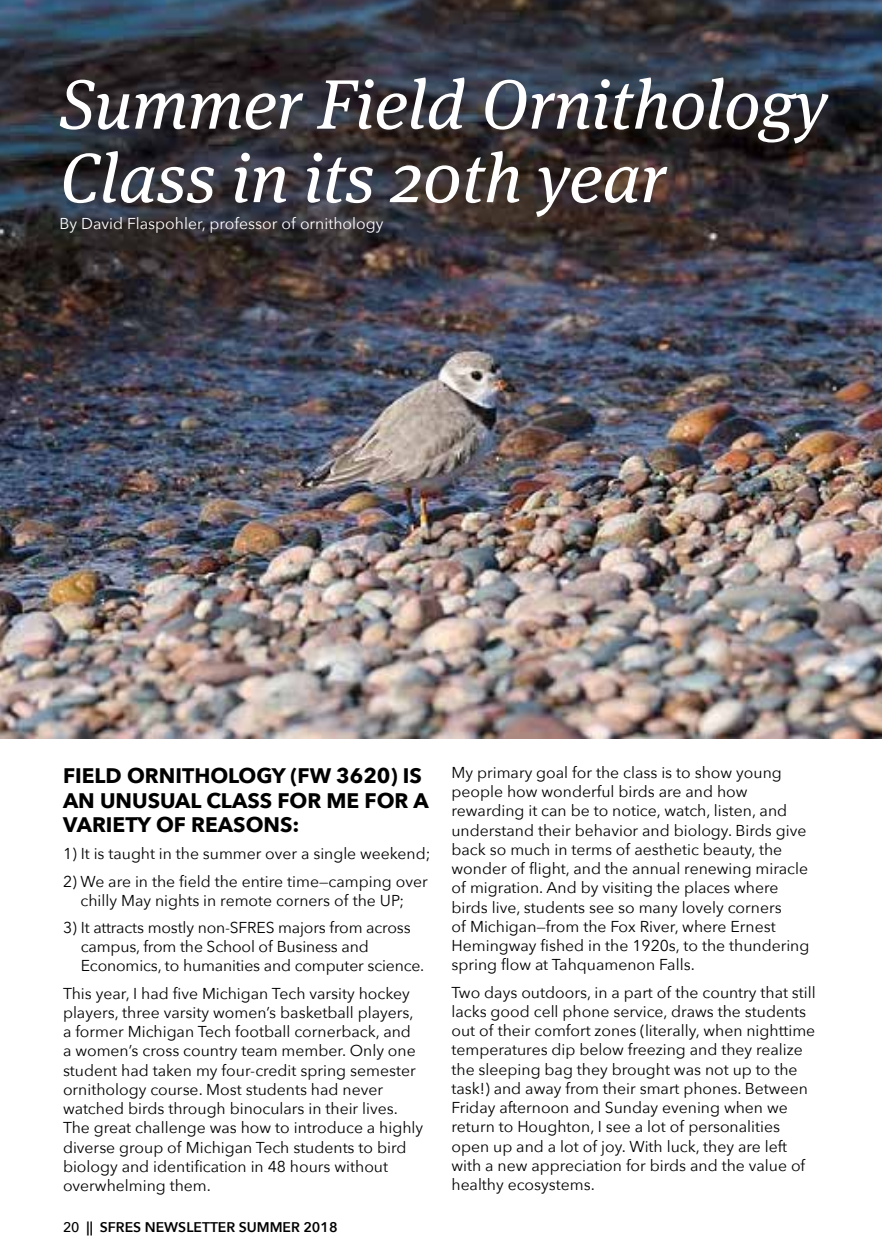
<style>
.page{position:relative;width:882px;height:1260px;background:#fff}
.page>*{position:absolute;margin:0;border:0;box-sizing:border-box;transform-origin:0 0}
.t1{font:italic 70px/73.5px "Meta Serif Pro";color:#fff}
.t2{font:700 21px/24.5px "Avenir Next";color:#000}
.t3{font:15.75px/19.2px "Avenir Next";color:#000}
.t4{font:15.75px "Avenir Next";color:#fff}
.t5{font:600 14px "Avenir Next";color:#000}
.s1{font-weight:500}
</style>
<div class="page">
<img style="left:0;top:0;width:882px;height:738px">
<h1 class="t1" style="left:60px;top:64px;width:770px">Summer Field Ornithology<br>Class in its 20th year</h1>
<p class="t4" style="left:60px;top:211px;width:325px">By David Flaspohler, professor of ornithology</p>
<h2 class="t2" style="left:63px;top:763px;width:367px">FIELD ORNITHOLOGY (FW 3620) IS<br>AN UNUSUAL CLASS FOR ME FOR A<br>VARIETY OF REASONS:</h2>
<p class="t3" style="left:63px;top:844px;width:369px">1) It is taught in the summer over a single weekend;</p>
<p class="t3" style="left:63px;top:871px;width:366px;text-align:center">2) We are in the field the entire time—camping over chilly May nights in remote corners of the UP;</p>
<p class="t3" style="left:81px;top:917px;width:345px;text-indent:-18px">3) It attracts mostly non-SFRES majors from across campus, from the School of Business and<br>Economics, to humanities and computer science.</p>
<p class="t3" style="left:63px;top:983px;width:362px">This year, I had five Michigan Tech varsity hockey players, three varsity women’s basketball players, a former Michigan Tech football cornerback, and a women’s cross country team member. Only one student had taken my four-credit spring semester ornithology course. Most students had never watched birds through binoculars in their lives.<br>The great challenge was how to introduce a highly diverse group of Michigan Tech students to bird biology and identification in 48 hours without overwhelming them.</p>
<p class="t5" style="left:63px;top:1215px;width:276px"><span class="s1">20</span> || SFRES NEWSLETTER SUMMER 2018</p>
<p class="t3" style="left:452px;top:762px;width:359px">My primary goal for the class is to show young people how wonderful birds are and how rewarding it can be to notice, watch, listen, and understand their behavior and biology. Birds give back so much in terms of aesthetic beauty, the wonder of flight, and the annual renewing miracle of migration. And by visiting the places where birds live, students see so many lovely corners<br>of Michigan—from the Fox River, where Ernest Hemingway fished in the 1920s, to the thundering spring flow at Tahquamenon Falls.</p>
<p class="t3" style="left:452px;top:982px;width:366px">Two days outdoors, in a part of the country that still lacks good cell phone service, draws the students out of their comfort zones (literally, when nighttime temperatures dip below freezing and they realize the sleeping bag they brought was not up to the task!) and away from their smart phones. Between Friday afternoon and Sunday evening when we return to Houghton, I see a lot of personalities open up and a lot of joy. With luck, they are left with a new appreciation for birds and the value of healthy ecosystems.</p>
</div>
